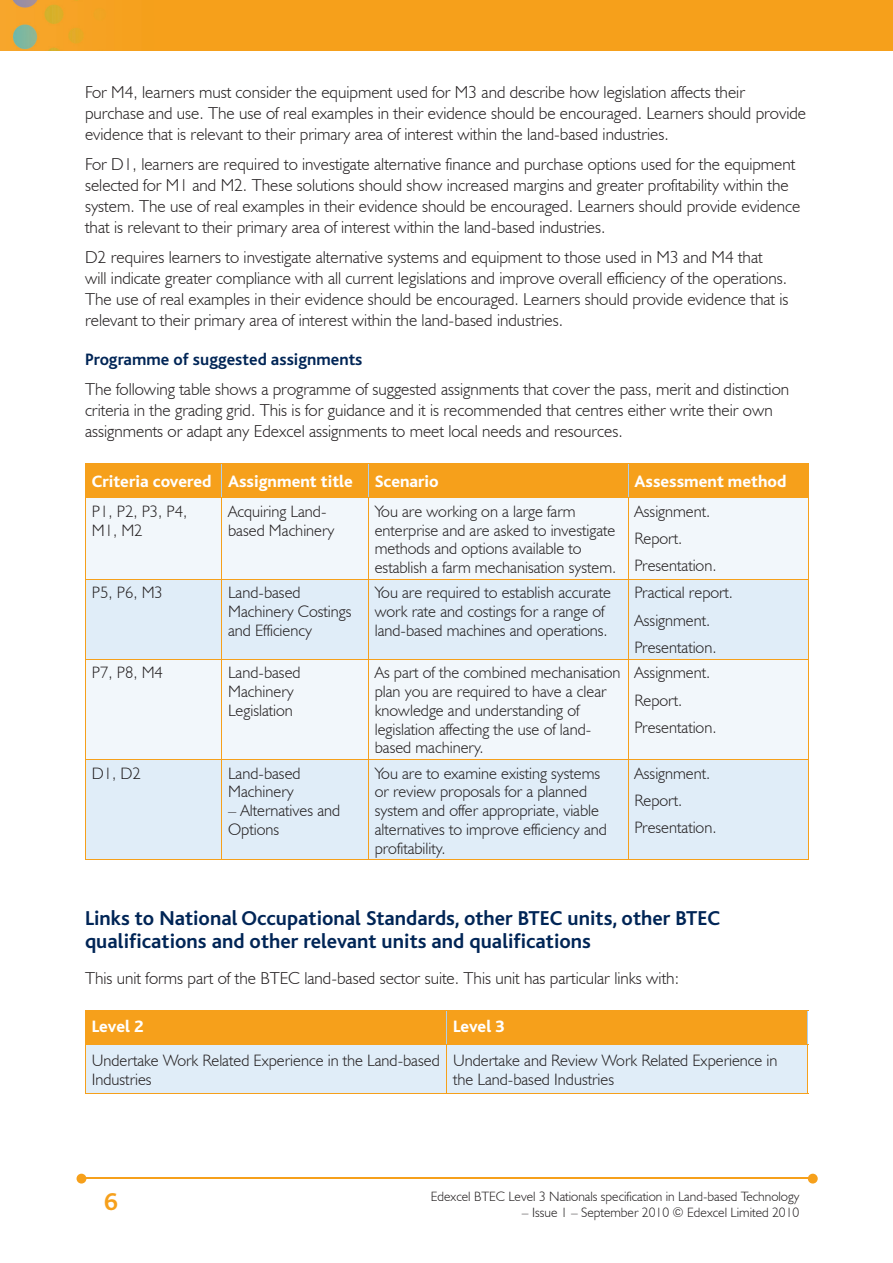
<style>
.page{position:relative;width:893px;height:1263px;background:#fff}
.page>*{position:absolute;margin:0;border:0;box-sizing:border-box;transform-origin:0 0}
.t1{font:700 25.5px "Bliss";color:#f6a01b}
.t2{font:700 21px/22.5px "Bliss";color:#002556}
.t3{font:300 17.25px/21px "Humanist 521 BT";color:#231f20}
.t4{font:800 17.25px "Bliss";color:#fff}
.t5{font:700 17.25px "Bliss";color:#002556}
.t6{font:300 16.5px/18.8px "Humanist 521 BT";color:#231f20}
.t7{font:300 13.5px "Humanist 521 BT";color:#231f20}
</style>
<div class="page">
<img style="left:0;top:0;width:893px;height:51px">
<hr style="left:82px;top:1178px;width:728px;height:1px;background:#f6a01b">
<svg style="left:808px;top:1174px;width:10px;height:9px"></svg>
<svg style="left:77px;top:1174px;width:9px;height:9px"></svg>
<div style="left:86px;top:464px;width:722px;height:34px;background:#f6a01b"></div>
<div style="left:86px;top:499px;width:722px;height:80px;background:#f2f7fb"></div>
<svg style="left:86px;top:580px;width:722px;height:279px;fill:#e0edf8"></svg>
<hr style="left:221px;top:464px;width:1px;height:34px;background:#accfed">
<hr style="left:368px;top:464px;width:1px;height:34px;background:#accfed">
<hr style="left:628px;top:464px;width:1px;height:34px;background:#accfed">
<hr style="left:85px;top:464px;width:1px;height:34px;background:#f6a01b">
<hr style="left:808px;top:464px;width:1px;height:34px;background:#f6a01b">
<hr style="left:85px;top:463px;width:137px;height:1px;background:#f6a01b">
<hr style="left:222px;top:463px;width:146px;height:1px;background:#f6a01b">
<hr style="left:368px;top:463px;width:260px;height:1px;background:#f6a01b">
<hr style="left:628px;top:463px;width:180px;height:1px;background:#f6a01b">
<hr style="left:221px;top:498px;width:1px;height:81px;background:#f6a01b">
<hr style="left:368px;top:498px;width:1px;height:81px;background:#f6a01b">
<hr style="left:628px;top:498px;width:1px;height:81px;background:#f6a01b">
<hr style="left:85px;top:498px;width:1px;height:81px;background:#f6a01b">
<hr style="left:808px;top:498px;width:1px;height:81px;background:#f6a01b">
<hr style="left:85px;top:498px;width:137px;height:1px;background:#f6a01b">
<hr style="left:222px;top:498px;width:146px;height:1px;background:#f6a01b">
<hr style="left:368px;top:498px;width:260px;height:1px;background:#f6a01b">
<hr style="left:628px;top:498px;width:180px;height:1px;background:#f6a01b">
<hr style="left:221px;top:580px;width:1px;height:79px;background:#f6a01b">
<hr style="left:368px;top:580px;width:1px;height:79px;background:#f6a01b">
<hr style="left:628px;top:580px;width:1px;height:79px;background:#f6a01b">
<hr style="left:85px;top:580px;width:1px;height:79px;background:#f6a01b">
<hr style="left:808px;top:580px;width:1px;height:79px;background:#f6a01b">
<hr style="left:85px;top:579px;width:137px;height:1px;background:#f6a01b">
<hr style="left:222px;top:579px;width:146px;height:1px;background:#f6a01b">
<hr style="left:368px;top:579px;width:260px;height:1px;background:#f6a01b">
<hr style="left:628px;top:579px;width:180px;height:1px;background:#f6a01b">
<hr style="left:221px;top:660px;width:1px;height:99px;background:#f6a01b">
<hr style="left:368px;top:660px;width:1px;height:99px;background:#f6a01b">
<hr style="left:628px;top:660px;width:1px;height:99px;background:#f6a01b">
<hr style="left:85px;top:660px;width:1px;height:99px;background:#f6a01b">
<hr style="left:808px;top:660px;width:1px;height:99px;background:#f6a01b">
<hr style="left:85px;top:659px;width:137px;height:1px;background:#f6a01b">
<hr style="left:222px;top:659px;width:146px;height:1px;background:#f6a01b">
<hr style="left:368px;top:659px;width:260px;height:1px;background:#f6a01b">
<hr style="left:628px;top:659px;width:180px;height:1px;background:#f6a01b">
<hr style="left:221px;top:760px;width:1px;height:99px;background:#f6a01b">
<hr style="left:368px;top:760px;width:1px;height:99px;background:#f6a01b">
<hr style="left:628px;top:760px;width:1px;height:99px;background:#f6a01b">
<hr style="left:85px;top:859px;width:137px;height:1px;background:#f6a01b">
<hr style="left:222px;top:859px;width:146px;height:1px;background:#f6a01b">
<hr style="left:368px;top:859px;width:260px;height:1px;background:#f6a01b">
<hr style="left:628px;top:859px;width:180px;height:1px;background:#f6a01b">
<hr style="left:85px;top:760px;width:1px;height:99px;background:#f6a01b">
<hr style="left:808px;top:760px;width:1px;height:99px;background:#f6a01b">
<hr style="left:85px;top:759px;width:137px;height:1px;background:#f6a01b">
<hr style="left:222px;top:759px;width:146px;height:1px;background:#f6a01b">
<hr style="left:368px;top:759px;width:260px;height:1px;background:#f6a01b">
<hr style="left:628px;top:759px;width:180px;height:1px;background:#f6a01b">
<svg style="left:86px;top:1011px;width:721px;height:82px;background:#e8cd9d"></svg>
<hr style="left:446px;top:1010px;width:1px;height:34px;background:#accfed">
<hr style="left:807px;top:1010px;width:1px;height:34px;background:#accfed">
<hr style="left:85px;top:1010px;width:1px;height:34px;background:#f6a01b">
<hr style="left:85px;top:1010px;width:362px;height:1px;background:#f6a01b">
<hr style="left:447px;top:1010px;width:361px;height:1px;background:#f6a01b">
<hr style="left:85px;top:1093px;width:362px;height:1px;background:#f6a01b">
<hr style="left:85px;top:1045px;width:1px;height:48px;background:#f6a01b">
<hr style="left:85px;top:1044px;width:362px;height:1px;background:#f6a01b">
<hr style="left:447px;top:1093px;width:361px;height:1px;background:#f6a01b">
<hr style="left:446px;top:1045px;width:1px;height:48px;background:#f6a01b">
<hr style="left:447px;top:1044px;width:361px;height:1px;background:#f6a01b">
<hr style="left:807px;top:1045px;width:1px;height:48px;background:#f6a01b">
<p class="t3" style="left:85px;top:81px;width:723px">For M4, learners must consider the equipment used for M3 and describe how legislation affects their purchase and use. The use of real examples in their evidence should be encouraged. Learners should provide evidence that is relevant to their primary area of interest within the land-based industries.</p>
<p class="t3" style="left:85px;top:153px;width:717px">For D1, learners are required to investigate alternative finance and purchase options used for the equipment selected for M1 and M2. These solutions should show increased margins and greater profitability within the system. The use of real examples in their evidence should be encouraged. Learners should provide evidence that is relevant to their primary area of interest within the land-based industries.</p>
<p class="t3" style="left:85px;top:246px;width:705px">D2 requires learners to investigate alternative systems and equipment to those used in M3 and M4 that<br>will indicate greater compliance with all current legislations and improve overall efficiency of the operations.<br>The use of real examples in their evidence should be encouraged. Learners should provide evidence that is relevant to their primary area of interest within the land-based industries.</p>
<p class="t5" style="left:85px;top:351px;width:279px">Programme of suggested assignments</p>
<p class="t3" style="left:85px;top:378px;width:706px">The following table shows a programme of suggested assignments that cover the pass, merit and distinction criteria in the grading grid. This is for guidance and it is recommended that centres either write their own assignments or adapt any Edexcel assignments to meet local needs and resources.</p>
<p class="t4" style="left:92px;top:473px;width:263px">Criteria covered Assignment title</p>
<p class="t4" style="left:375px;top:473px;width:66px">Scenario</p>
<p class="t4" style="left:634px;top:473px;width:153px">Assessment method</p>
<p class="t6" style="left:92px;top:502px;width:97px">P1, P2, P3, P4,<br>M1, M2</p>
<p class="t6" style="left:228px;top:502px;width:108px">Acquiring Land&shy;based Machinery</p>
<p class="t6" style="left:375px;top:502px;width:243px">You are working on a large farm enterprise and are asked to investigate methods and options available to establish a farm mechanisation system.</p>
<p class="t6" style="left:634px;top:497px;width:83px;line-height:27.3px">Assignment.<br>Report.<br>Presentation.</p>
<p class="t6" style="left:92px;top:583px;width:73px">P5, P6, M3</p>
<p class="t6" style="left:228px;top:583px;width:125px">Land-based<br>Machinery Costings and Efficiency</p>
<p class="t6" style="left:375px;top:583px;width:238px">You are required to establish accurate work rate and costings for a range of land-based machines and operations.</p>
<p class="t6" style="left:634px;top:579px;width:100px;line-height:27.3px">Practical report.<br>Assignment.<br>Presentation.</p>
<p class="t6" style="left:92px;top:663px;width:73px">P7, P8, M4</p>
<p class="t6" style="left:228px;top:663px;width:74px">Land-based<br>Machinery<br>Legislation</p>
<p class="t6" style="left:375px;top:663px;width:247px">As part of the combined mechanisation plan you are required to have a clear knowledge and understanding of legislation affecting the use of land&shy;based machinery.</p>
<p class="t6" style="left:634px;top:659px;width:83px;line-height:27.3px">Assignment.<br>Report.<br>Presentation.</p>
<p class="t6" style="left:92px;top:763px;width:51px">D1, D2</p>
<p class="t6" style="left:228px;top:763px;width:74px">Land-based<br>Machinery</p>
<p class="t6" style="left:228px;top:801px;width:114px">– Alternatives and<br>Options</p>
<p class="t6" style="left:375px;top:763px;width:234px">You are to examine existing systems or review proposals for a planned system and offer appropriate, viable alternatives to improve efficiency and profitability.</p>
<p class="t6" style="left:634px;top:759px;width:83px;line-height:27.3px">Assignment.<br>Report.<br>Presentation.</p>
<p class="t2" style="left:85px;top:908px;width:637px">Links to National Occupational Standards, other BTEC units, other BTEC qualifications and other relevant units and qualifications</p>
<p class="t3" style="left:85px;top:967px;width:595px">This unit forms part of the BTEC land-based sector suite. This unit has particular links with:</p>
<p class="t4" style="left:92px;top:1017px;width:53px">Level 2</p>
<p class="t4" style="left:453px;top:1017px;width:53px">Level 3</p>
<p class="t6" style="left:92px;top:1050px;width:349px">Undertake Work Related Experience in the Land-based<br>Industries</p>
<p class="t6" style="left:453px;top:1050px;width:326px">Undertake and Review Work Related Experience in the Land-based Industries</p>
<h1 class="t1" style="left:104px;top:1189px;width:15px">6</h1>
<p class="t7" style="left:431px;top:1188px;width:370px">Edexcel BTEC Level 3 Nationals specification in Land-based Technology</p>
<p class="t7" style="left:522px;top:1204px;width:279px">– Issue 1 – September 2010 © Edexcel Limited 2010</p>
</div>
